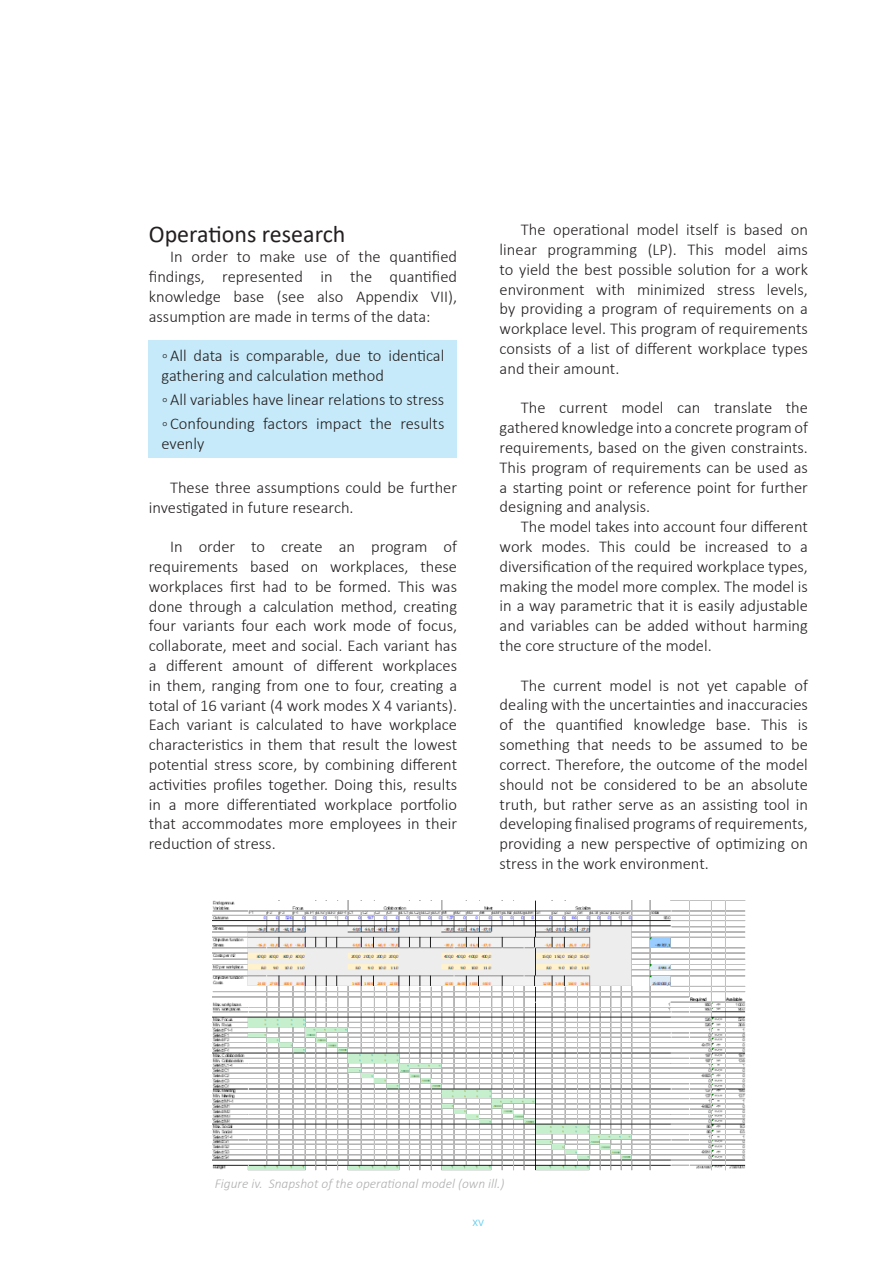
<style>
.page{position:relative;width:893px;height:1263px;background:#fff}
.page>*{position:absolute;margin:0;border:0;box-sizing:border-box;transform-origin:0 0}
.TOC_ChapterHead{font:24px "Calibri";color:#231f20}
.Algemene_stijl_tekst{font:300 16.5px/19.8px "Calibri";color:#231f20;text-align:justify}
.t1{font:italic 300 13.5px "Calibri";color:#b0b0b0}
.t2{font:300 13.5px "Calibri";color:#5dccf0}
</style>
<div class="page">
<div style="left:149px;top:340px;width:308px;height:49px;background:#c6eafa"></div>
<div style="left:149px;top:384px;width:308px;height:29px;background:#c6eafa"></div>
<div style="left:149px;top:408px;width:308px;height:49px;background:#c6eafa"></div>
<img style="left:213px;top:900px;width:532px;height:270px">
<p class="TOC_ChapterHead" style="left:149px;top:218px;width:198px">Operations research</p>
<p class="Algemene_stijl_tekst" style="left:149px;top:247px;width:310px;text-indent:21px">In order to make use of the quantified findings, represented in the quantified knowledge base (see also Appendix VII), assumption are made in terms of the data:</p>
<p class="Algemene_stijl_tekst" style="left:162px;top:346px;width:284px">◦All data is comparable, due to identical gathering and calculation method</p>
<p class="Algemene_stijl_tekst" style="left:162px;top:389px;width:284px">◦All variables have linear relations to stress</p>
<p class="Algemene_stijl_tekst" style="left:162px;top:413px;width:284px">◦Confounding factors impact the results evenly</p>
<p class="Algemene_stijl_tekst" style="left:149px;top:477px;width:310px;text-indent:21px">These three assumptions could be further investigated in future research.</p>
<p class="Algemene_stijl_tekst" style="left:149px;top:537px;width:310px;text-indent:21px">In order to create an program of requirements based on workplaces, these workplaces first had to be formed. This was done through a calculation method, creating four variants four each work mode of focus, collaborate, meet and social. Each variant has a different amount of different workplaces in them, ranging from one to four, creating a total of 16 variant (4 work modes X 4 variants).<br>Each variant is calculated to have workplace characteristics in them that result the lowest potential stress score, by combining different activities profiles together. Doing this, results in a more differentiated workplace portfolio that accommodates more employees in their reduction of stress.</p>
<p class="Algemene_stijl_tekst" style="left:500px;top:220px;width:310px;text-indent:21px">The operational model itself is based on linear programming (LP). This model aims to yield the best possible solution for a work environment with minimized stress levels, by providing a program of requirements on a workplace level. This program of requirements consists of a list of different workplace types and their amount.</p>
<p class="Algemene_stijl_tekst" style="left:500px;top:398px;width:310px;text-indent:21px">The current model can translate the gathered knowledge into a concrete program of requirements, based on the given constraints.<br>This program of requirements can be used as a starting point or reference point for further designing and analysis.</p>
<p class="Algemene_stijl_tekst" style="left:500px;top:517px;width:310px;text-indent:21px">The model takes into account four different work modes. This could be increased to a diversification of the required workplace types, making the model more complex. The model is in a way parametric that it is easily adjustable and variables can be added without harming the core structure of the model.</p>
<p class="Algemene_stijl_tekst" style="left:500px;top:675px;width:310px;text-indent:21px">The current model is not yet capable of dealing with the uncertainties and inaccuracies of the quantified knowledge base. This is something that needs to be assumed to be correct. Therefore, the outcome of the model should not be considered to be an absolute truth, but rather serve as an assisting tool in developing finalised programs of requirements, providing a new perspective of optimizing on stress in the work environment.</p>
<p class="t1" style="left:215px;top:1175px;width:291px">Figure iv. Snapshot of the operational model (own ill.)</p>
<p class="t2" style="left:473px;top:1213px;width:13px">xv</p>
</div>
